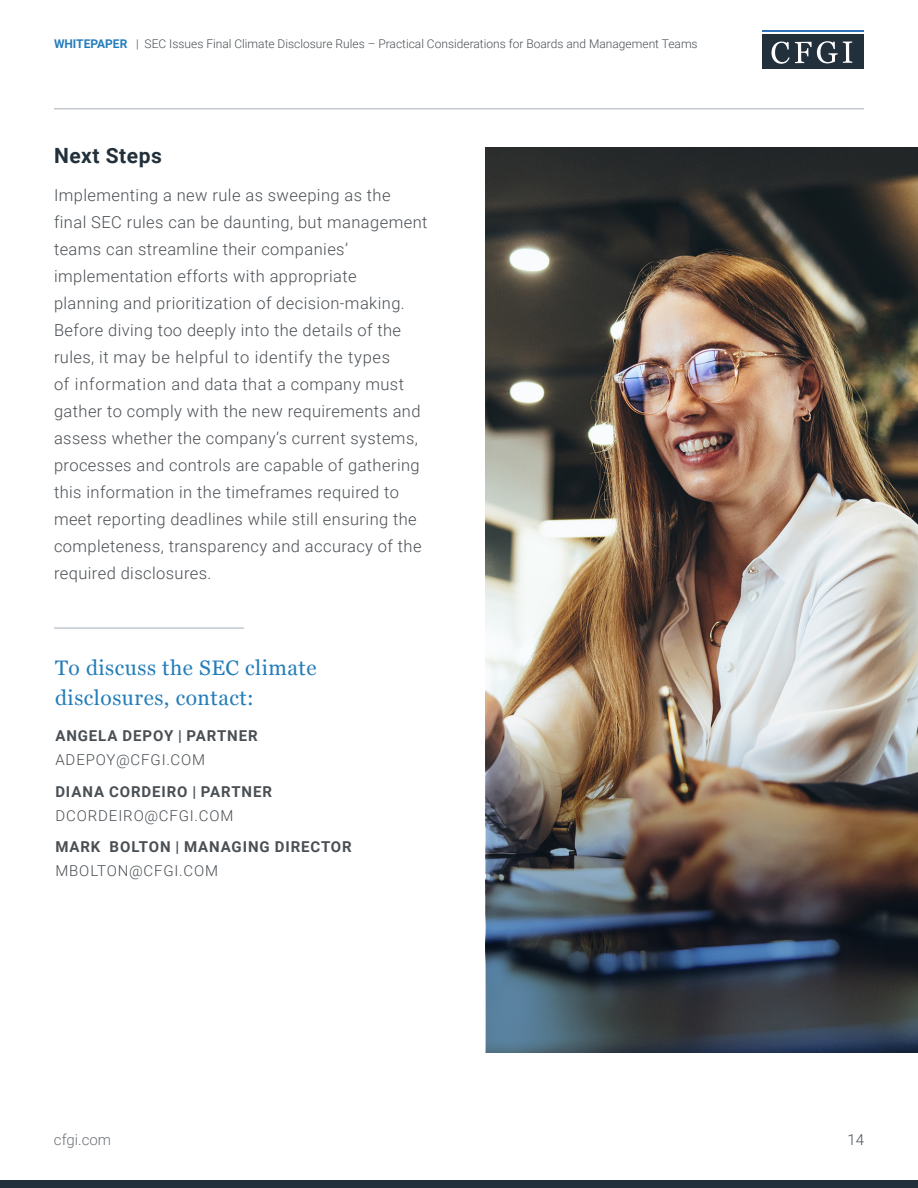
<style>
.page{position:relative;width:918px;height:1188px;background:#fff}
.page>*{position:absolute;margin:0;border:0;box-sizing:border-box;transform-origin:0 0}
.quote{font:21px/30px "Georgia";letter-spacing:.025em;color:#247dba}
.Body_Title{font:700 21px "Roboto";letter-spacing:.025em;color:#21303b}
.Body{font:300 16.5px/27px "Roboto";letter-spacing:.025em;color:#4a4f54}
.Body-2{font:700 15px "Roboto";letter-spacing:.06em;color:#4a4f54}
.Body-3{font:300 15px "Roboto";letter-spacing:.06em;color:#4a4f54}
.t1{font:300 15px "Roboto";color:#6e7276}
.t2{font:300 12px "Roboto";color:#4a4f54}
.s1{font-weight:700;color:#247dba}
</style>
<div class="page">
<div style="left:762px;top:35px;width:102px;height:34px;background:#21303b"></div>
<hr style="left:762px;top:31px;width:102px;height:1px;background:#3073ba">
<svg style="left:771px;top:41px;width:81px;height:23px"></svg>
<div style="left:0;top:1180px;width:918px;height:8px;background:#21303b"></div>
<hr style="left:54px;top:108px;width:810px;height:2px;background:#c3c9cf">
<img style="left:486px;top:148px;width:432px;height:491px">
<hr style="left:54px;top:627px;width:190px;height:2px;background:#c3c9cf">
<img style="left:486px;top:639px;width:432px;height:414px">
<p class="t2" style="left:54px;top:35px;width:645px"><span class="s1">WHITEPAPER</span> | SEC Issues Final Climate Disclosure Rules – Practical Considerations for Boards and Management Teams</p>
<p class="Body_Title" style="left:54px;top:141px;width:109px">Next Steps</p>
<p class="Body" style="left:54px;top:181px;width:375px">Implementing a new rule as sweeping as the<br>final SEC rules can be daunting, but management teams can streamline their companies’ implementation efforts with appropriate<br>planning and prioritization of decision-making.<br>Before diving too deeply into the details of the rules, it may be helpful to identify the types<br>of information and data that a company must gather to comply with the new requirements and assess whether the company’s current systems, processes and controls are capable of gathering this information in the timeframes required to meet reporting deadlines while still ensuring the completeness, transparency and accuracy of the required disclosures.</p>
<p class="quote" style="left:55px;top:652px;width:263px">To discuss the SEC climate disclosures, contact:</p>
<p class="Body-2" style="left:55px;top:725px;width:204px">ANGELA DEPOY | PARTNER</p>
<p class="Body-3" style="left:55px;top:749px;width:151px">ADEPOY@CFGI.COM</p>
<p class="Body-2" style="left:55px;top:781px;width:218px">DIANA CORDEIRO | PARTNER</p>
<p class="Body-3" style="left:55px;top:805px;width:180px">DCORDEIRO@CFGI.COM</p>
<p class="Body-2" style="left:55px;top:836px;width:298px">MARK BOLTON | MANAGING DIRECTOR</p>
<p class="Body-3" style="left:55px;top:860px;width:164px">MBOLTON@CFGI.COM</p>
<p class="t1" style="left:54px;top:1129px;width:59px">cfgi.com</p>
<p class="Body-3" style="left:847px;top:1129px;width:18px">14</p>
</div>
